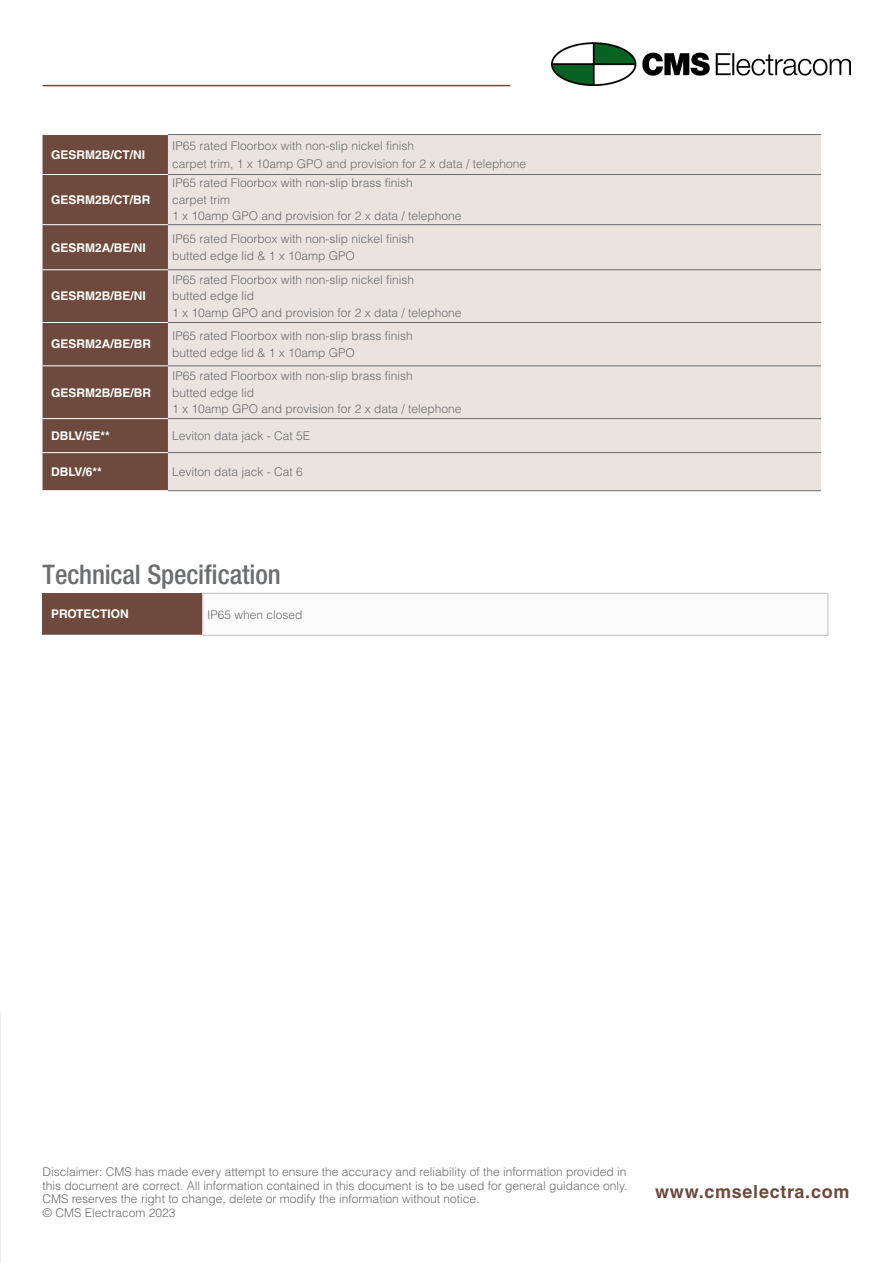
<style>
.page{position:relative;width:893px;height:1263px;background:#fff}
.page>*{position:absolute;margin:0;border:0;box-sizing:border-box;transform-origin:0 0}
.Heading_3{font:500 condensed 27px "Helvetica Neue LT Std";letter-spacing:-.005em;color:#6c6d70}
.t1{font:700 18px "Helvetica LT Std";letter-spacing:.04em;color:#6d4a3d}
.Body_Text_8pt{font:300 12px/13.5px "Helvetica LT Std";color:#6c6d70;text-align:justify}
.Table_text_white{font:700 12px "Helvetica LT Std";color:#fff}
</style>
<div class="page">
<img style="left:552px;top:42px;width:298px;height:43px">
<hr style="left:43px;top:85px;width:467px;height:1px;background:#6d4a3d">
<hr style="left:0;top:1013px;width:1px;height:250px;background:#f2eae0">
<div style="left:43px;top:135px;width:125px;height:355px;background:#6d4a3d"></div>
<div style="left:168px;top:135px;width:653px;height:355px;background:#e9e4e0"></div>
<hr style="left:168px;top:134px;width:653px;height:1px;background:#6c6d70">
<hr style="left:168px;top:174px;width:653px;height:1px;background:#6c6d70">
<hr style="left:168px;top:224px;width:653px;height:1px;background:#6c6d70">
<hr style="left:168px;top:269px;width:653px;height:1px;background:#6c6d70">
<hr style="left:168px;top:322px;width:653px;height:1px;background:#6c6d70">
<hr style="left:168px;top:366px;width:653px;height:1px;background:#6c6d70">
<hr style="left:168px;top:418px;width:653px;height:1px;background:#6c6d70">
<hr style="left:168px;top:452px;width:653px;height:1px;background:#6c6d70">
<hr style="left:168px;top:490px;width:653px;height:1px;background:#6c6d70">
<hr style="left:43px;top:174px;width:125px;height:1px;background:#fff">
<hr style="left:43px;top:224px;width:125px;height:1px;background:#fff">
<hr style="left:43px;top:269px;width:125px;height:1px;background:#fff">
<hr style="left:43px;top:322px;width:125px;height:1px;background:#fff">
<hr style="left:43px;top:366px;width:125px;height:1px;background:#fff">
<hr style="left:43px;top:418px;width:125px;height:1px;background:#fff">
<hr style="left:43px;top:452px;width:125px;height:1px;background:#fff">
<div style="left:42px;top:593px;width:161px;height:42px;background:#6d4a3d"></div>
<hr style="left:202px;top:593px;width:626px;height:1px;background:#bcbdc0">
<hr style="left:203px;top:635px;width:625px;height:1px;background:#bcbdc0">
<hr style="left:202px;top:593px;width:1px;height:42px;background:#bcbdc0">
<hr style="left:827px;top:593px;width:1px;height:42px;background:#bcbdc0">
<p class="Table_text_white" style="left:51px;top:147px;width:96px">GESRM2B/CT/NI</p>
<p class="Table_text_white" style="left:51px;top:192px;width:101px">GESRM2B/CT/BR</p>
<p class="Table_text_white" style="left:51px;top:240px;width:96px">GESRM2A/BE/NI</p>
<p class="Table_text_white" style="left:51px;top:289px;width:96px">GESRM2B/BE/NI</p>
<p class="Table_text_white" style="left:51px;top:337px;width:102px">GESRM2A/BE/BR</p>
<p class="Table_text_white" style="left:51px;top:385px;width:102px">GESRM2B/BE/BR</p>
<p class="Body_Text_8pt" style="left:172px;top:139px;width:244px">IP65 rated Floorbox with non-slip nickel finish</p>
<p class="Body_Text_8pt" style="left:172px;top:157px;width:355px">carpet trim, 1 x 10amp GPO and provision for 2 x data / telephone</p>
<p class="Body_Text_8pt" style="left:172px;top:176px;width:242px">IP65 rated Floorbox with non-slip brass finish</p>
<p class="Body_Text_8pt" style="left:172px;top:193px;width:60px">carpet trim</p>
<p class="Body_Text_8pt" style="left:172px;top:209px;width:291px">1 x 10amp GPO and provision for 2 x data / telephone</p>
<p class="Body_Text_8pt" style="left:172px;top:232px;width:244px">IP65 rated Floorbox with non-slip nickel finish</p>
<p class="Body_Text_8pt" style="left:172px;top:249px;width:184px">butted edge lid &amp; 1 x 10amp GPO</p>
<p class="Body_Text_8pt" style="left:172px;top:273px;width:244px">IP65 rated Floorbox with non-slip nickel finish</p>
<p class="Body_Text_8pt" style="left:172px;top:289px;width:84px">butted edge lid</p>
<p class="Body_Text_8pt" style="left:172px;top:306px;width:291px">1 x 10amp GPO and provision for 2 x data / telephone</p>
<p class="Body_Text_8pt" style="left:172px;top:329px;width:242px">IP65 rated Floorbox with non-slip brass finish</p>
<p class="Body_Text_8pt" style="left:172px;top:346px;width:184px">butted edge lid &amp; 1 x 10amp GPO</p>
<p class="Body_Text_8pt" style="left:172px;top:369px;width:242px">IP65 rated Floorbox with non-slip brass finish</p>
<p class="Body_Text_8pt" style="left:172px;top:385px;width:84px">butted edge lid</p>
<p class="Body_Text_8pt" style="left:172px;top:402px;width:291px">1 x 10amp GPO and provision for 2 x data / telephone</p>
<p class="Table_text_white" style="left:51px;top:428px;width:60px">DBLV/5E**</p>
<p class="Body_Text_8pt" style="left:172px;top:429px;width:140px">Leviton data jack - Cat 5E</p>
<p class="Table_text_white" style="left:51px;top:464px;width:52px">DBLV/6**</p>
<p class="Body_Text_8pt" style="left:172px;top:465px;width:132px">Leviton data jack - Cat 6</p>
<p class="Heading_3" style="left:43px;top:559px;width:240px">Technical Specification</p>
<p class="Table_text_white" style="left:51px;top:607px;width:79px">PROTECTION</p>
<p class="Body_Text_8pt" style="left:207px;top:607px;width:97px">IP65 when closed</p>
<p class="Body_Text_8pt" style="left:43px;top:1165px;width:586px">Disclaimer: CMS has made every attempt to ensure the accuracy and reliability of the information provided in this document are correct. All information contained in this document is to be used for general guidance only.<br>CMS reserves the right to change, delete or modify the information without notice.</p>
<p class="Body_Text_8pt" style="left:43px;top:1206px;width:134px">© CMS Electracom 2023</p>
<h2 class="t1" style="left:655px;top:1181px;width:196px">www.cmselectra.com</h2>
</div>
